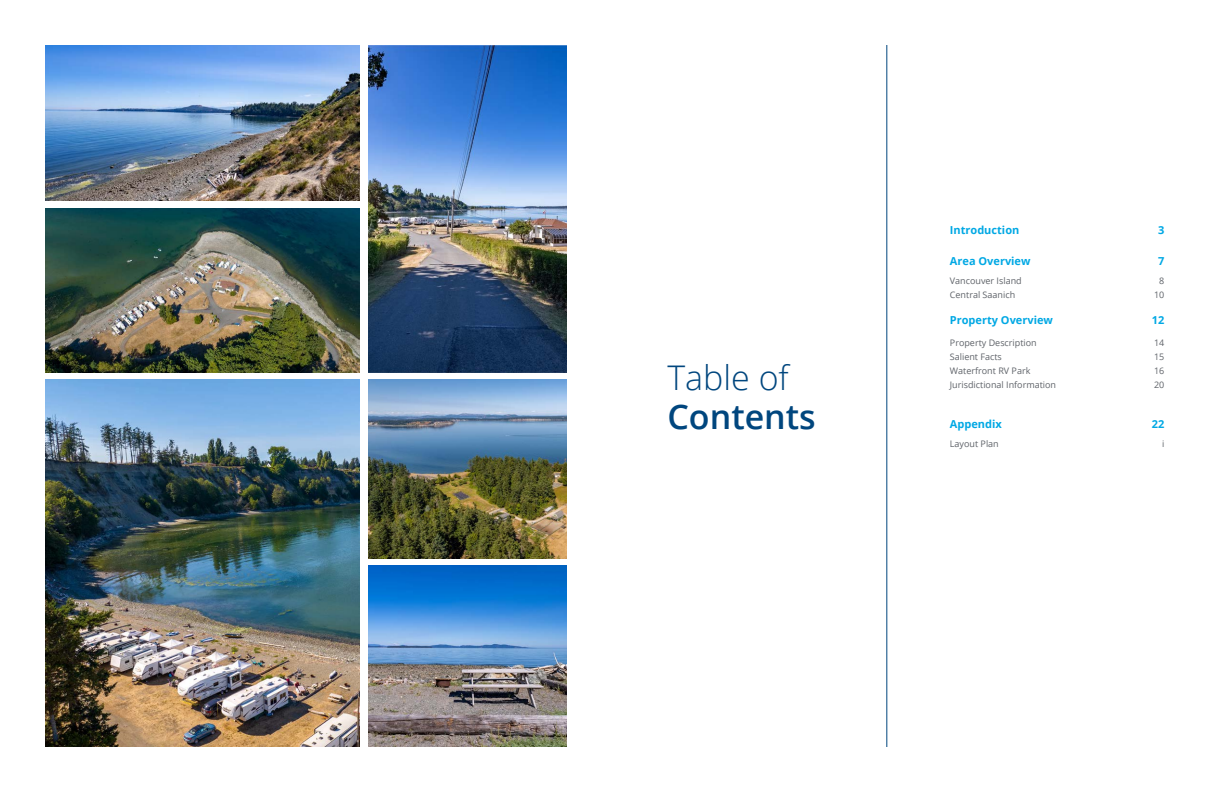
<style>
.page{position:relative;width:1224px;height:792px;background:#fff}
.page>*{position:absolute;margin:0;border:0;box-sizing:border-box;transform-origin:0 0}
.t1{font:600 34px/39px "Open Sans";color:#00467e}
.t2{font:700 11px "Open Sans";color:#00a8e4}
.t3{font:9px "Open Sans";color:#5f6369}
.s1{font-weight:300}
</style>
<div class="page">
<img style="left:368px;top:565px;width:199px;height:182px">
<img style="left:368px;top:380px;width:199px;height:178px">
<img style="left:368px;top:45px;width:199px;height:327px">
<img style="left:45px;top:208px;width:315px;height:164px">
<img style="left:45px;top:45px;width:315px;height:156px">
<img style="left:45px;top:380px;width:315px;height:367px">
<hr style="left:886px;top:45px;width:1px;height:702px;background:#00467e">
<p class="t1" style="left:667px;top:357px;width:150px"><span class="s1">Table of<br></span>Contents</p>
<p class="t2" style="left:950px;top:222px;width:71px">Introduction</p>
<p class="t2" style="left:1158px;top:222px;width:8px">3</p>
<p class="t2" style="left:950px;top:253px;width:82px">Area Overview</p>
<p class="t2" style="left:1158px;top:253px;width:8px">7</p>
<p class="t3" style="left:950px;top:275px;width:73px">Vancouver Island</p>
<p class="t3" style="left:1159px;top:275px;width:7px">8</p>
<p class="t3" style="left:950px;top:289px;width:67px">Central Saanich</p>
<p class="t3" style="left:1154px;top:289px;width:12px">10</p>
<p class="t2" style="left:950px;top:312px;width:105px">Property Overview</p>
<p class="t2" style="left:1152px;top:312px;width:14px">12</p>
<p class="t3" style="left:950px;top:337px;width:88px">Property Description</p>
<p class="t3" style="left:1154px;top:337px;width:12px">14</p>
<p class="t3" style="left:950px;top:351px;width:53px">Salient Facts</p>
<p class="t3" style="left:1154px;top:351px;width:12px">15</p>
<p class="t3" style="left:950px;top:365px;width:82px">Waterfront RV Park</p>
<p class="t3" style="left:1154px;top:365px;width:12px">16</p>
<p class="t3" style="left:950px;top:379px;width:108px">Jurisdictional Information</p>
<p class="t3" style="left:1154px;top:379px;width:12px">20</p>
<p class="t2" style="left:950px;top:416px;width:53px">Appendix</p>
<p class="t2" style="left:1152px;top:416px;width:14px">22</p>
<p class="t3" style="left:950px;top:438px;width:50px">Layout Plan</p>
<p class="t3" style="left:1162px;top:438px;width:4px">i</p>
</div>
